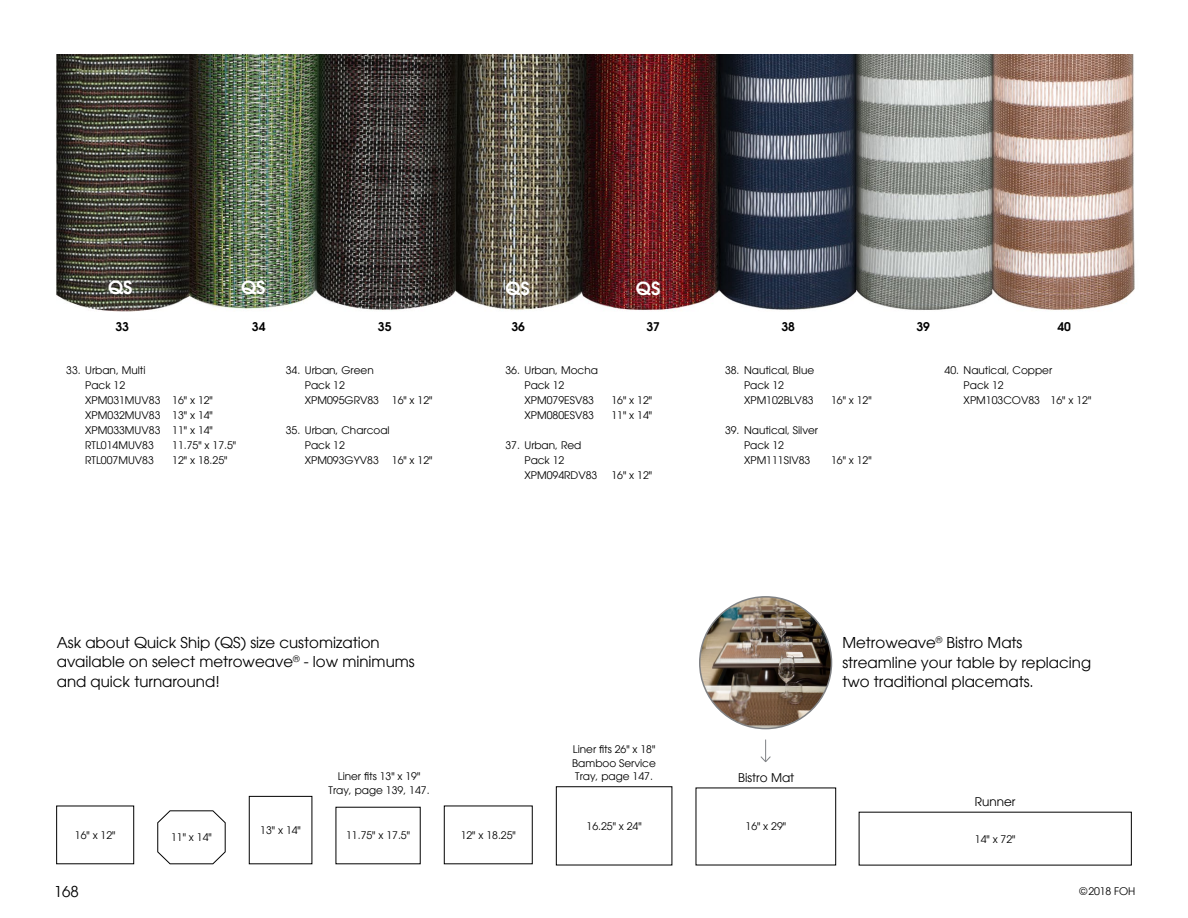
<style>
.page{position:relative;width:1188px;height:918px;background:#fff}
.page>*{position:absolute;margin:0;border:0;box-sizing:border-box;transform-origin:0 0}
.t1{font:600 18px "Avant Garde";color:#fff}
.t2{font:15px/19.5px "Avant Garde";color:#000}
.t3{font:600 12px "Avant Garde";color:#000}
.t4{font:12px "Avant Garde";color:#000}
.t5{font:10.5px/15px "Avant Garde";color:#000}
</style>
<div class="page">
<img style="left:56px;top:54px;width:1079px;height:258px">
<div style="left:56px;top:806px;width:78px;height:58px;border:1px solid #000"></div>
<div style="left:249px;top:796px;width:63px;height:68px;border:1px solid #000"></div>
<svg style="left:157px;top:810px;width:69px;height:55px"></svg>
<div style="left:444px;top:806px;width:89px;height:58px;border:1px solid #000"></div>
<div style="left:556px;top:786px;width:116px;height:79px;border:1px solid #000"></div>
<img style="left:700px;top:597px;width:132px;height:132px;border-radius:66px">
<svg style="left:760px;top:740px;width:11px;height:22px"></svg>
<h1 class="t1" style="left:108px;top:275px;width:26px">QS</h1>
<h1 class="t1" style="left:241px;top:275px;width:26px">QS</h1>
<h1 class="t1" style="left:505px;top:277px;width:26px">QS</h1>
<h1 class="t1" style="left:636px;top:277px;width:26px">QS</h1>
<p class="t3" style="left:115px;top:319px;width:15px">33</p>
<p class="t3" style="left:252px;top:319px;width:15px">34</p>
<p class="t3" style="left:378px;top:319px;width:15px">35</p>
<p class="t3" style="left:511px;top:319px;width:15px">36</p>
<p class="t3" style="left:646px;top:319px;width:15px">37</p>
<p class="t3" style="left:781px;top:319px;width:15px">38</p>
<p class="t3" style="left:916px;top:319px;width:15px">39</p>
<p class="t3" style="left:1057px;top:319px;width:15px">40</p>
<p class="t5" style="left:85px;top:363px;width:129px;text-indent:-19px">33. Urban, Multi<br>Pack 12<br>XPM031MUV83 16" x 12"<br>XPM032MUV83 13" x 14"<br>XPM033MUV83 11" x 14"<br>RTL014MUV83</p>
<p class="t5" style="left:172px;top:438px;width:65px">11.75" x 17.5"</p>
<p class="t5" style="left:85px;top:453px;width:70px">RTL007MUV83</p>
<p class="t5" style="left:172px;top:453px;width:57px">12" x 18.25"</p>
<p class="t5" style="left:305px;top:363px;width:129px;text-indent:-19px">34. Urban, Green<br>Pack 12<br>XPM095GRV83 16" x 12"</p>
<p class="t5" style="left:305px;top:423px;width:129px;text-indent:-19px">35. Urban, Charcoal<br>Pack 12<br>XPM093GYV83 16" x 12"</p>
<p class="t5" style="left:524px;top:363px;width:75px;text-indent:-19px">36. Urban, Mocha<br>Pack 12<br>XPM079ESV83</p>
<p class="t5" style="left:611px;top:393px;width:42px">16" x 12"</p>
<p class="t5" style="left:524px;top:408px;width:71px">XPM080ESV83</p>
<p class="t5" style="left:611px;top:408px;width:42px">11" x 14"</p>
<p class="t5" style="left:524px;top:438px;width:74px;text-indent:-19px">37. Urban, Red<br>Pack 12<br>XPM094RDV83</p>
<p class="t5" style="left:611px;top:468px;width:42px">16" x 12"</p>
<p class="t5" style="left:744px;top:363px;width:72px;text-indent:-19px">38. Nautical, Blue<br>Pack 12<br>XPM102BLV83</p>
<p class="t5" style="left:744px;top:423px;width:76px;text-indent:-19px">39. Nautical, Silver<br>Pack 12<br>XPM111SIV83</p>
<p class="t5" style="left:831px;top:393px;width:42px">16" x 12"</p>
<p class="t5" style="left:831px;top:453px;width:42px">16" x 12"</p>
<p class="t5" style="left:964px;top:363px;width:129px;text-indent:-19px">40. Nautical, Copper<br>Pack 12<br>XPM103COV83 16" x 12"</p>
<h2 class="t2" style="left:57px;top:633px;width:359px">Ask about Quick Ship (QS) size customization available on select metroweave<sup>®</sup> - low minimums and quick turnaround!</h2>
<h2 class="t2" style="left:842px;top:633px;width:250px">Metroweave<sup>®</sup> Bistro Mats streamline your table by replacing two traditional placemats.</h2>
<p class="t5" style="left:329px;top:770px;width:103px;line-height:13.5px;text-align:center">Liner fits 13" x 19"<br>Tray, page 139, 147.</p>
<p class="t5" style="left:572px;top:743px;width:85px;line-height:13.5px;text-align:justify">Liner fits 26" x 18" Bamboo Service Tray, page 147.</p>
<p class="t4" style="left:738px;top:770px;width:58px">Bistro Mat</p>
<p class="t4" style="left:975px;top:794px;width:42px">Runner</p>
<p class="t5" style="left:260px;top:823px;width:42px">13" x 14"</p>
<p class="t5" style="left:75px;top:828px;width:42px">16" x 12"</p>
<p class="t5" style="left:346px;top:828px;width:65px">11.75" x 17.5"</p>
<p class="t5" style="left:171px;top:830px;width:42px">11" x 14"</p>
<p class="t5" style="left:461px;top:828px;width:57px">12" x 18.25"</p>
<p class="t5" style="left:587px;top:819px;width:57px">16.25" x 24"</p>
<p class="t5" style="left:746px;top:819px;width:42px">16" x 29"</p>
<p class="t5" style="left:975px;top:831px;width:42px">14" x 72"</p>
<h2 class="t2" style="left:54px;top:882px;width:26px">168</h2>
<p class="t5" style="left:1080px;top:883px;width:57px">©2018 FOH</p>
</div>
